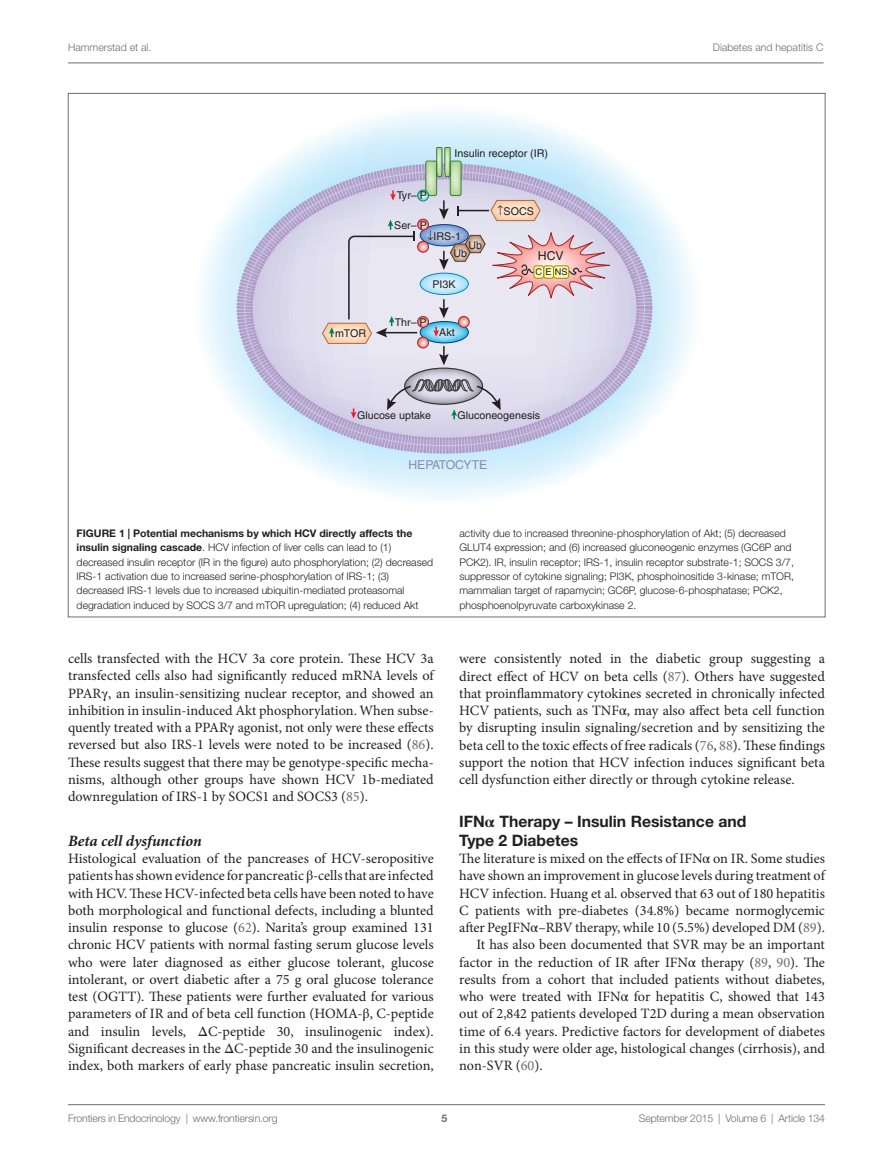
<style>
.page{position:relative;width:893px;height:1170px;background:#fff}
.page>*{position:absolute;margin:0;border:0;box-sizing:border-box;transform-origin:0 0}
.t1{font:700 15.75px/18.8px "Helvetica Neue LT Std";color:#231f20}
.t2{font:italic 700 15.75px "Minion Pro";color:#231f20}
.t3{font:14.25px/17.2px "Minion Pro";color:#231f20;text-align:justify}
.t4{font:12.15px "Helvetica LT Std";color:#8a89b7}
.t5{font:12.15px "Helvetica LT Std";color:#231f20}
.t6{font:10.65px "Helvetica LT Std";color:#231f20}
.t7{font:300 10.5px/14.2px "Helvetica Neue LT Std";color:#231f20}
.t8{font:300 10.5px "Helvetica Neue LT Std";letter-spacing:-.015em;color:#6c6d70}
.t9{font:700 10.5px "Helvetica Neue LT Std";color:#6c6d70}
.t10{font:9.15px "Helvetica LT Std";color:#231f20}
.s1{font-weight:700}
.s2{font-family:"STIX General"}
.s3{color:#6c6d70}
</style>
<div class="page">
<svg style="left:201px;top:112px;width:492px;height:387px"></svg>
<svg style="left:236px;top:147px;width:417px;height:307px;background:#d4d5e5"></svg>
<hr style="left:68px;top:1104px;width:757px;height:1px;background:#6c6d70">
<hr style="left:68px;top:63px;width:756px;height:1px;background:#6c6d70">
<p class="t8" style="left:68px;top:41px;width:85px">Hammerstad et al.</p>
<p class="t8" style="left:713px;top:41px;width:112px">Diabetes and hepatitis C</p>
<p class="t6" style="left:397px;top:189px;width:32px">Tyr– P</p>
<p class="t6" style="left:455px;top:147px;width:95px">Insulin receptor (IR)</p>
<p class="t6" style="left:497px;top:205px;width:38px">↑SOCS</p>
<p class="t6" style="left:335px;top:327px;width:33px">mTOR</p>
<p class="t6" style="left:394px;top:219px;width:34px">Ser– P</p>
<p class="t6" style="left:427px;top:230px;width:35px">↓IRS-1</p>
<p class="t6" style="left:432px;top:278px;width:25px">PI3K</p>
<p class="t6" style="left:468px;top:239px;width:15px">Ub</p>
<p class="t6" style="left:453px;top:247px;width:15px">Ub</p>
<p class="t6" style="left:395px;top:316px;width:34px">Thr– P</p>
<p class="t6" style="left:439px;top:326px;width:17px">Akt</p>
<p class="t5" style="left:538px;top:249px;width:27px">HCV</p>
<p class="t10" style="left:535px;top:267px;width:34px">CENS</p>
<p class="t6" style="left:357px;top:409px;width:75px">Glucose uptake</p>
<p class="t6" style="left:457px;top:409px;width:84px">Gluconeogenesis</p>
<p class="t4" style="left:408px;top:457px;width:80px">HEPATOCYTE</p>
<p class="t7" style="left:77px;top:526px;width:358px"><span class="s1">FIGURE 1 | Potential mechanisms by which HCV directly affects the insulin signaling cascade</span>. HCV infection of liver cells can lead to (1) decreased insulin receptor (IR in the figure) auto phosphorylation; (2) decreased IRS-1 activation due to increased serine-phosphorylation of IRS-1; (3) decreased IRS-1 levels due to increased ubiquitin-mediated proteasomal degradation induced by SOCS 3/7 and mTOR upregulation; (4) reduced Akt</p>
<p class="t7" style="left:459px;top:526px;width:336px">activity due to increased threonine-phosphorylation of Akt; (5) decreased GLUT4 expression; and (6) increased gluconeogenic enzymes (GC6P and PCK2). IR, insulin receptor; IRS-1, insulin receptor substrate-1; SOCS 3/7, suppressor of cytokine signaling; PI3K, phosphoinositide 3-kinase; mTOR, mammalian target of rapamycin; GC6P, glucose-6-phosphatase; PCK2, phosphoenolpyruvate carboxykinase 2.</p>
<p class="t3" style="left:68px;top:650px;width:367px">cells transfected with the HCV 3a core protein. These HCV 3a transfected cells also had significantly reduced mRNA levels of PPAR<span class="s2">γ</span>, an insulin-sensitizing nuclear receptor, and showed an inhibition in insulin-induced Akt phosphorylation. When subse&shy;quently treated with a PPAR<span class="s2">γ</span> agonist, not only were these effects reversed but also IRS-1 levels were noted to be increased (<span class="s3">86</span>).<br>These results suggest that there may be genotype-specific mecha&shy;nisms, although other groups have shown HCV 1b-mediated downregulation of IRS-1 by SOCS1 and SOCS3 (<span class="s3">85</span>).</p>
<p class="t2" style="left:68px;top:829px;width:135px">Beta cell dysfunction</p>
<p class="t3" style="left:68px;top:849px;width:367px">Histological evaluation of the pancreases of HCV-seropositive patients has shown evidence for pancreatic <span class="s2">β</span>-cells that are infected with HCV. These HCV-infected beta cells have been noted to have both morphological and functional defects, including a blunted insulin response to glucose (<span class="s3">62</span>). Narita’s group examined 131 chronic HCV patients with normal fasting serum glucose levels who were later diagnosed as either glucose tolerant, glucose intolerant, or overt diabetic after a 75 g oral glucose tolerance test (OGTT). These patients were further evaluated for various parameters of IR and of beta cell function (HOMA-<span class="s2">β</span>, C-peptide and insulin levels, <span class="s2">Δ</span>C-peptide 30, insulinogenic index).<br>Significant decreases in the <span class="s2">Δ</span>C-peptide 30 and the insulinogenic index, both markers of early phase pancreatic insulin secretion,</p>
<p class="t3" style="left:459px;top:650px;width:367px">were consistently noted in the diabetic group suggesting a direct effect of HCV on beta cells (<span class="s3">87</span>). Others have suggested that proinflammatory cytokines secreted in chronically infected HCV patients, such as TNF<span class="s2">α</span>, may also affect beta cell function by disrupting insulin signaling/secretion and by sensitizing the beta cell to the toxic effects of free radicals (<span class="s3">76</span>, <span class="s3">88</span>). These findings support the notion that HCV infection induces significant beta cell dysfunction either directly or through cytokine release.</p>
<p class="t1" style="left:459px;top:811px;width:289px">IFN<span class="s2">α</span> Therapy – Insulin Resistance and<br>Type 2 Diabetes</p>
<p class="t3" style="left:459px;top:849px;width:367px">The literature is mixed on the effects of IFN<span class="s2">α</span> on IR. Some studies</p>
<p class="t3" style="left:459px;top:867px;width:367px">have shown an improvement in glucose levels during treatment of</p>
<p class="t3" style="left:459px;top:884px;width:367px">HCV infection. Huang et al. observed that 63 out of 180 hepatitis</p>
<p class="t3" style="left:459px;top:901px;width:367px">C patients with pre-diabetes (34.8%) became normoglycemic</p>
<p class="t3" style="left:459px;top:918px;width:367px">after PegIFN<span class="s2">α</span>–RBV therapy, while 10 (5.5%) developed DM (<span class="s3">89</span>).</p>
<p class="t3" style="left:476px;top:936px;width:350px">It has also been documented that SVR may be an important</p>
<p class="t3" style="left:459px;top:953px;width:367px">factor in the reduction of IR after IFN<span class="s2">α</span> therapy (<span class="s3">89</span>, <span class="s3">90</span>). The</p>
<p class="t3" style="left:459px;top:970px;width:367px">results from a cohort that included patients without diabetes,</p>
<p class="t3" style="left:459px;top:987px;width:367px">who were treated with IFN<span class="s2">α</span> for hepatitis C, showed that 143</p>
<p class="t3" style="left:459px;top:1005px;width:367px">out of 2,842 patients developed T2D during a mean observation</p>
<p class="t3" style="left:459px;top:1022px;width:367px">time of 6.4 years. Predictive factors for development of diabetes</p>
<p class="t3" style="left:459px;top:1039px;width:367px">in this study were older age, histological changes (cirrhosis), and</p>
<p class="t3" style="left:459px;top:1056px;width:85px">non-SVR (<span class="s3">60</span>).</p>
<p class="t8" style="left:68px;top:1111px;width:211px">Frontiers in Endocrinology | www.frontiersin.org</p>
<p class="t9" style="left:441px;top:1111px;width:7px">5</p>
<p class="t8" style="left:639px;top:1111px;width:187px">September 2015 | Volume 6 | Article 134</p>
</div>
